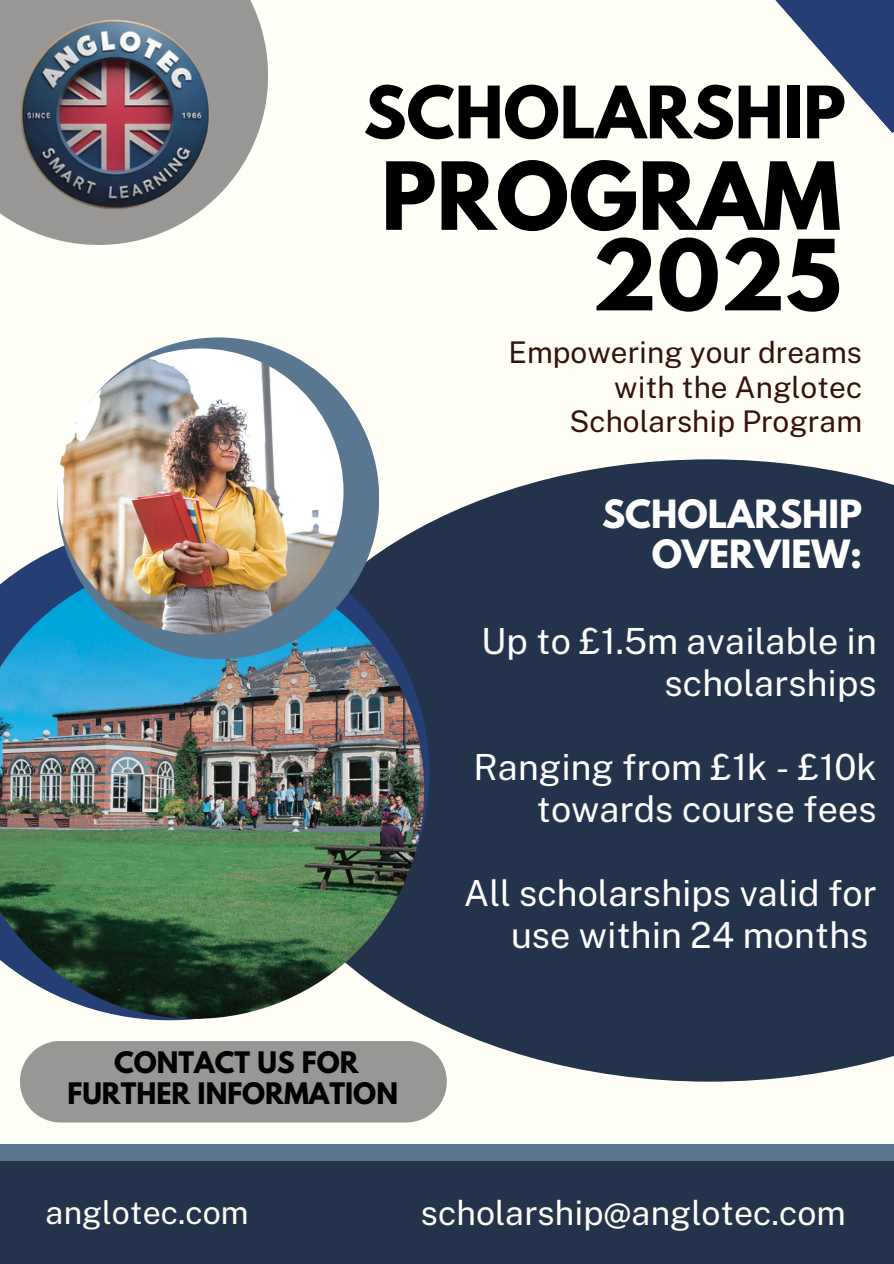
<style>
.page{position:relative;width:894px;height:1264px;background:#fff}
.page>*{position:absolute;margin:0;border:0;box-sizing:border-box;transform-origin:0 0}
.t1{font:700 86.7px "League Spartan";color:#000}
.t2{font:700 83.1px "League Spartan";color:#000}
.t3{font:700 63.9px "League Spartan";color:#000}
.t4{font:36px/42px "Public Sans";color:#fff;text-align:right}
.t5{font:700 34.5px/40.5px "League Spartan";color:#fff;text-align:right}
.t6{font:33.9px "Public Sans";color:#fffff7}
.t7{font:32.1px "Public Sans";color:#fffff7}
.t8{font:29.85px/34.8px "Public Sans";color:#36130a;text-align:right}
.t9{font:700 26.25px/31.5px "League Spartan";color:#000;text-align:center}
</style>
<div class="page">
<div style="left:0;top:0;width:893px;height:1263px;background:#fffff7"></div>
<div style="left:374px;top:459px;width:519px;height:622px;background:#23334b"></div>
<svg style="left:35px;top:524px;width:394px;height:496px"></svg>
<img style="left:0;top:560px;width:424px;height:458px">
<div style="left:57px;top:337px;width:322px;height:322px;background:#597791;border-radius:50%"></div>
<img style="left:57px;top:348px;width:286px;height:286px;border-radius:50%">
<svg style="left:0;top:0;width:268px;height:245px;fill:#999795"></svg>
<div style="left:20px;top:1040px;width:426px;height:82px;background:#999795;border-radius:41px"></div>
<div style="left:0;top:1144px;width:893px;height:51px;background:#597791"></div>
<div style="left:0;top:1161px;width:893px;height:102px;background:#23334b"></div>
<svg style="left:775px;top:0;width:118px;height:133px"></svg>
<img style="left:0;top:6px;width:236px;height:204px">
<h3 class="t3" style="left:363px;top:81px;width:483px">SCHOLARSHIP</h3>
<h4 class="t2" style="left:381px;top:155px;width:461px">PROGRAM</h4>
<h4 class="t1" style="left:591px;top:232px;width:251px">2025</h4>
<p class="t8" style="left:508px;top:334px;width:355px">Empowering your dreams with the Anglotec<br>Scholarship Program</p>
<p class="t5" style="left:602px;top:498px;width:261px">SCHOLARSHIP<br>OVERVIEW:</p>
<h1 class="t4" style="left:481px;top:620px;width:397px">Up to £1.5m available in scholarships</h1>
<h5 class="t4" style="left:473px;top:746px;width:405px">Ranging from £1k - £10k towards course fees</h5>
<p class="t9" style="left:67px;top:1049px;width:332px">CONTACT US FOR<br>FURTHER INFORMATION</p>
<p class="t4" style="left:463px;top:872px;width:414px">All scholarships valid for use within 24 months</p>
<p class="t7" style="left:46px;top:1193px;width:204px">anglotec.com</p>
<p class="t6" style="left:421px;top:1192px;width:426px">scholarship@anglotec.com</p>
</div>
